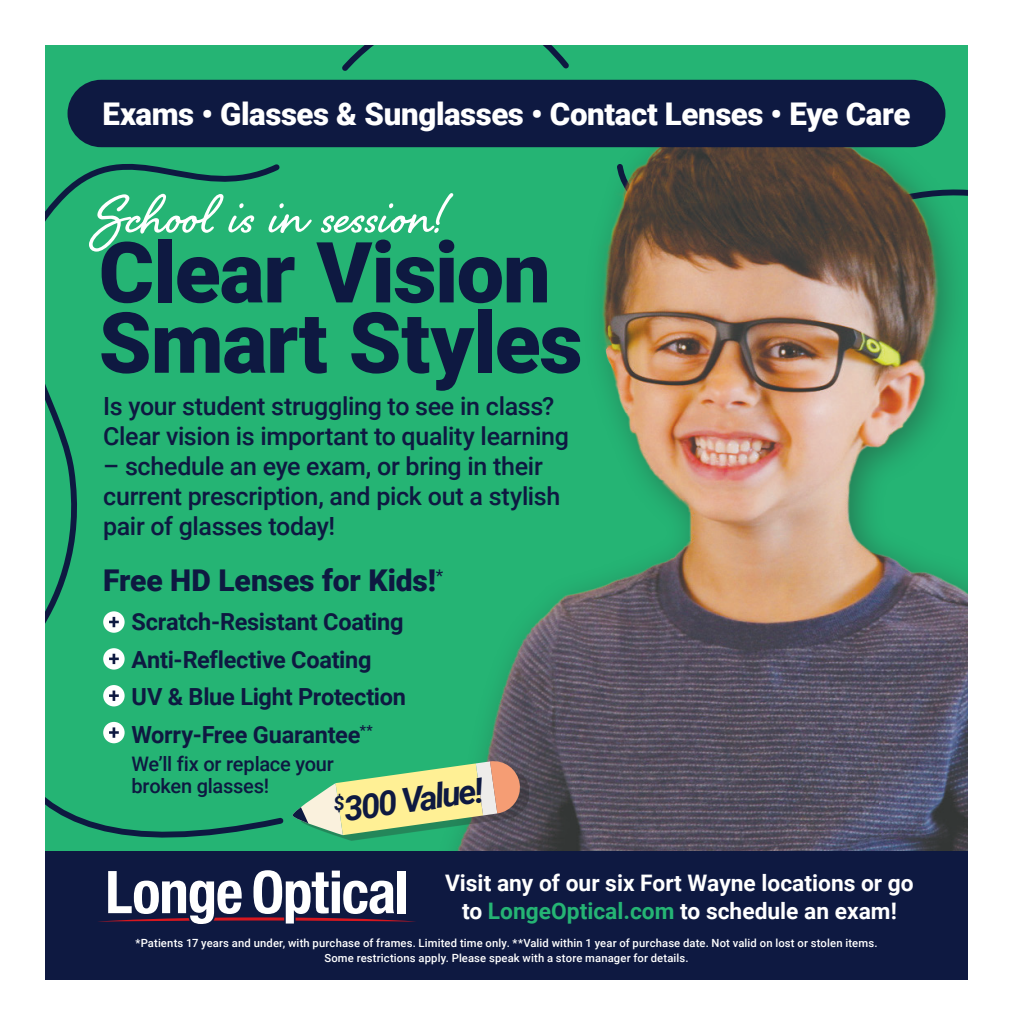
<style>
.page{position:relative;width:1013px;height:1025px;background:#fff}
.page>*{position:absolute;margin:0;border:0;box-sizing:border-box;transform-origin:0 0}
.t1{font:900 84.38px/70.2px "Roboto";letter-spacing:-.01em;color:#0e1941}
.t2{font:700 68.38px "Shelby";letter-spacing:.01em;color:#fff}
.t3{font:italic 700 34px "Roboto";color:#0e1941}
.t4{font:900 31.25px "Roboto";letter-spacing:-.015em;color:#fff}
.t5{font:900 30px "Roboto";letter-spacing:-.005em;color:#0e1941}
.t6{font:500 25px/30px "Roboto";letter-spacing:-.01em;color:#0e1941}
.t7{font:700 23.5px/37.6px "Roboto";letter-spacing:-.01em;color:#0e1941}
.t8{font:700 22.75px/27.6px "Roboto";color:#fff;text-align:center}
.t9{font:500 20px/22.6px "Roboto";letter-spacing:-.015em;color:#0e1941}
.t10{font:500 11.25px/15.1px "Roboto";letter-spacing:.01em;color:#fff;text-align:center}
.s1{color:#25b474}
</style>
<div class="page">
<div style="left:45px;top:45px;width:923px;height:832px;background:#25b474"></div>
<img style="left:452px;top:119px;width:516px;height:732px">
<div style="left:67px;top:80px;width:878px;height:67px;background:#0e1941;border-radius:34px"></div>
<div style="left:301px;top:766px;width:228px;height:74px;background:#231f20;opacity:.3"></div>
<svg style="left:292px;top:759px;width:229px;height:76px"></svg>
<div style="left:45px;top:851px;width:923px;height:128px;background:#0e1941"></div>
<svg style="left:98px;top:870px;width:318px;height:53px"></svg>
<div style="left:397px;top:870px;width:8px;height:42px;background:#fff"></div>
<svg style="left:45px;top:121px;width:242px;height:717px"></svg>
<svg style="left:342px;top:45px;width:227px;height:26px"></svg>
<h3 class="t4" style="left:102px;top:92px;width:809px">Exams • Glasses &amp; Sunglasses • Contact Lenses • Eye Care</h3>
<h2 class="t2" style="left:98px;top:168px;width:347px">School is in session!</h2>
<h1 class="t1" style="left:99px;top:234px;width:485px">Clear Vision<br>Smart Styles</h1>
<h3 class="t6" style="left:103px;top:390px;width:467px">Is your student struggling to see in class?<br>Clear vision is important to quality learning</h3>
<h3 class="t6" style="left:103px;top:450px;width:459px">– schedule an eye exam, or bring in their current prescription, and pick out a stylish pair of glasses today!</h3>
<h3 class="t5" style="left:103px;top:558px;width:342px">Free HD Lenses for Kids!<sup>*</sup></h3>
<h3 class="t7" style="left:131px;top:601px;width:276px">Scratch-Resistant Coating<br>Anti-Reflective Coating<br>UV &amp; Blue Light Protection<br>Worry-Free Guarantee<sup>**</sup></h3>
<h3 class="t9" style="left:131px;top:751px;width:204px">We’ll fix or replace your broken glasses!</h3>
<h3 class="t3" style="left:331px;top:786px;width:152px;rotate:-8deg"><sup>$</sup>300 Value!</h3>
<h3 class="t8" style="left:445px;top:868px;width:470px">Visit any of our six Fort Wayne locations or go to <span class="s1">LongeOptical.com</span> to schedule an exam!</h3>
<p class="t10" style="left:135px;top:934px;width:743px">*Patients 17 years and under, with purchase of frames. Limited time only. **Valid within 1 year of purchase date. Not valid on lost or stolen items.<br>Some restrictions apply. Please speak with a store manager for details.</p>
</div>
